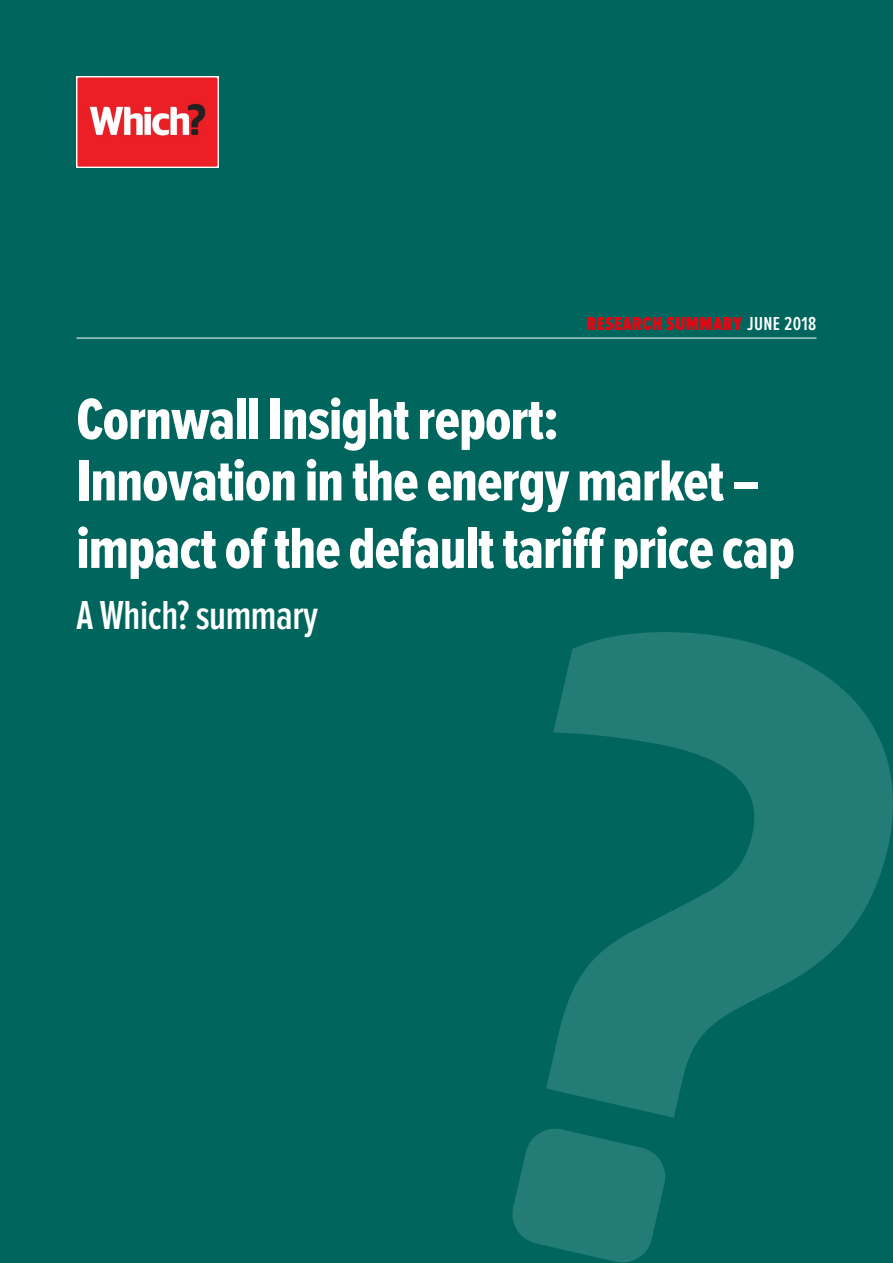
<style>
.page{position:relative;width:893px;height:1263px;background:#00665d}
.page>*{position:absolute;margin:0;border:0;box-sizing:border-box;transform-origin:0 0}
.t1{font:800 extra-condensed 60px/61.5px "Proxima Nova";letter-spacing:-.01em;color:#fff}
.t2{font:600 extra-condensed 42px "Proxima Nova";letter-spacing:-.01em;color:#fff}
.t3{font:900 extra-condensed 19.5px "Proxima Nova";letter-spacing:.02em;color:#e30613}
.s1{font-weight:600;color:#fff}
</style>
<div class="page">
<hr style="left:77px;top:338px;width:739px;height:1px;background:#fff">
<img style="left:77px;top:77px;width:141px;height:91px">
<svg style="left:546px;top:632px;width:347px;height:486px;fill:#247c77"></svg>
<svg style="left:512px;top:1129px;width:153px;height:134px"></svg>
<p class="t3" style="left:587px;top:315px;width:231px">RESEARCH SUMMARY <span class="s1">JUNE 2018</span></p>
<p class="t1" style="left:77px;top:391px;width:685px">Cornwall Insight report:<br>Innovation in the energy market –</p>
<p class="t1" style="left:77px;top:520px;width:720px">impact of the default tariff price cap</p>
<p class="t2" style="left:77px;top:596px;width:243px">A Which? summary</p>
</div>
